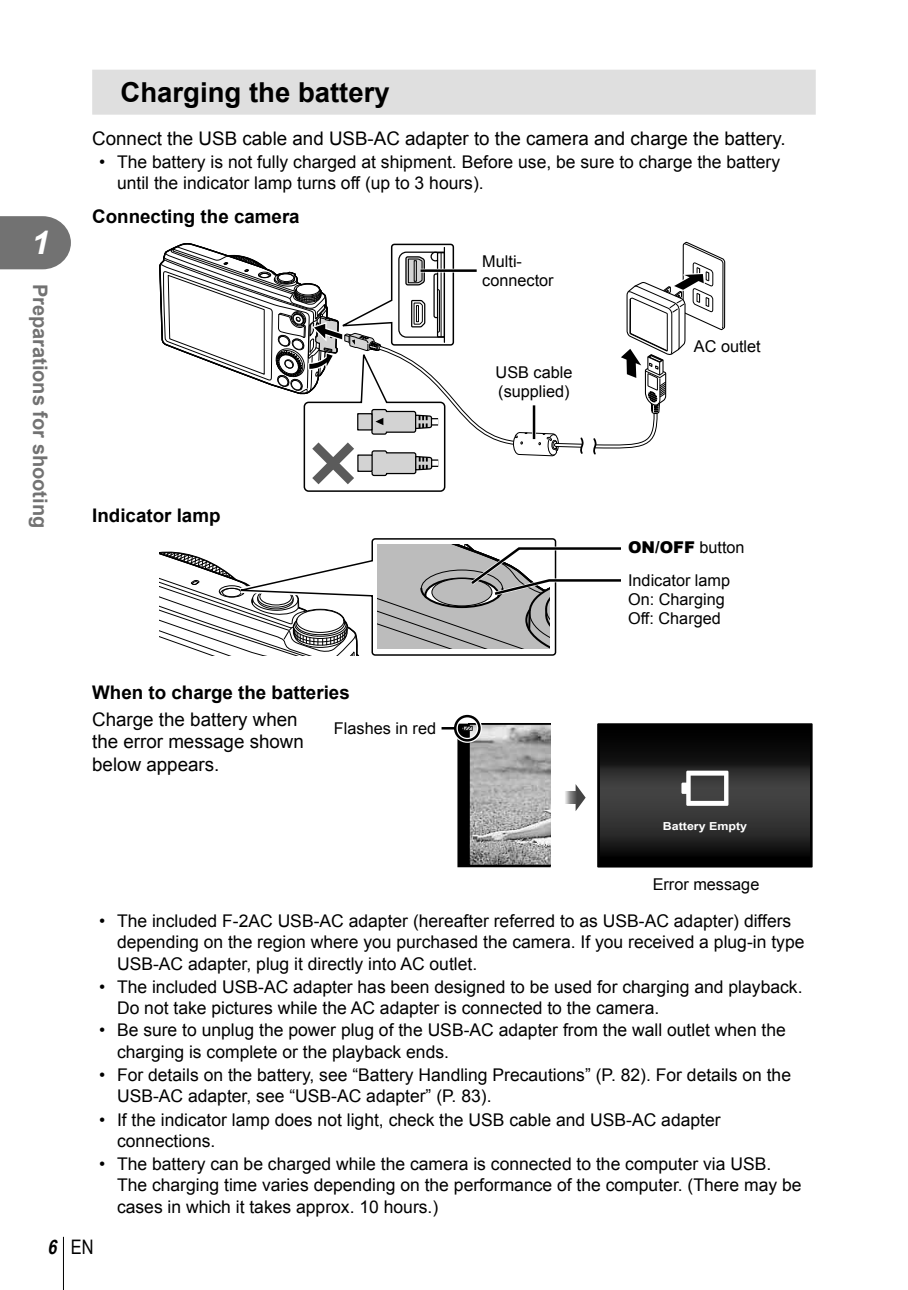
<style>
.page{position:relative;width:908px;height:1290px;background:#fff}
.page>*{position:absolute;margin:0;border:0;box-sizing:border-box;transform-origin:0 0}
.t1{font:italic 700 32.5px "Arial";color:#fff}
.t2{font:700 27.5px "Arial";color:#000}
.t3{font:700 20px "Arial";color:#727272}
.t4{font:20px "Arial Narrow";color:#000}
.t5{font:18.75px/22.5px "Arial";color:#000}
.t6{font:700 18.75px "Arial";color:#000}
.t7{font:17.5px/21.2px "Arial";color:#000}
.t8{font:16.25px/18.8px "Arial";color:#000}
.t9{font:900 16.25px "Arial";color:#000}
.t10{font:700 11px "Arial";color:#fff;scale:1.12 1}
.s1{font-weight:400}
.s2{font-weight:700;font-style:italic}
</style>
<div class="page">
<hr style="left:63px;top:1237px;width:1px;height:53px;background:#000">
<svg style="left:0;top:216px;width:71px;height:53px;background:#7e7e7e"></svg>
<div style="left:92px;top:70px;width:723px;height:45px;background:#dfdfdf"></div>
<svg style="left:159px;top:241px;width:653px;height:627px"></svg>
<h1 class="t1" style="left:32px;top:225px;width:20px">1</h1>
<p class="t3" style="left:51px;top:283px;width:246px;rotate:90deg">Preparations for shooting</p>
<h2 class="t2" style="left:120px;top:77px;width:270px">Charging the battery</h2>
<p class="t5" style="left:92px;top:128px;width:694px">Connect the USB cable and USB-AC adapter to the camera and charge the battery.</p>
<p class="t7" style="left:117px;top:151px;width:664px;text-indent:-18px">• The battery is not fully charged at shipment. Before use, be sure to charge the battery until the indicator lamp turns off (up to 3 hours).</p>
<p class="t6" style="left:92px;top:206px;width:209px">Connecting the camera</p>
<p class="t6" style="left:92px;top:505px;width:130px">Indicator lamp</p>
<p class="t8" style="left:482px;top:252px;width:73px">Multi&shy;connector</p>
<p class="t8" style="left:495px;top:363px;width:78px">USB cable (supplied)</p>
<p class="t6" style="left:92px;top:682px;width:259px">When to charge the batteries</p>
<p class="t5" style="left:92px;top:708px;width:213px">Charge the battery when the error message shown below appears.</p>
<p class="t8" style="left:334px;top:719px;width:104px">Flashes in red</p>
<p class="t8" style="left:693px;top:337px;width:68px">AC outlet</p>
<p class="t9" style="left:627px;top:535px;width:118px">ON/OFF <span class="s1">button</span></p>
<p class="t8" style="left:627px;top:571px;width:104px">Indicator lamp<br>On: Charging<br>Off: Charged</p>
<p class="t10" style="left:662px;top:820px;width:77px">Battery Empty</p>
<p class="t8" style="left:652px;top:875px;width:108px">Error message</p>
<p class="t7" style="left:117px;top:910px;width:688px;text-indent:-18px">• The included F-2AC USB-AC adapter (hereafter referred to as USB-AC adapter) differs depending on the region where you purchased the camera. If you received a plug-in type<br>USB-AC adapter, plug it directly into AC outlet.</p>
<p class="t7" style="left:117px;top:976px;width:686px;text-indent:-18px">• The included USB-AC adapter has been designed to be used for charging and playback.<br>Do not take pictures while the AC adapter is connected to the camera.</p>
<p class="t7" style="left:117px;top:1019px;width:670px;text-indent:-18px">• Be sure to unplug the power plug of the USB-AC adapter from the wall outlet when the charging is complete or the playback ends.</p>
<p class="t7" style="left:117px;top:1064px;width:675px;text-indent:-18px">• For details on the battery, see “Battery Handling Precautions” (P. 82). For details on the<br>USB-AC adapter, see “USB-AC adapter” (P. 83).</p>
<p class="t7" style="left:117px;top:1109px;width:605px;text-indent:-18px">• If the indicator lamp does not light, check the USB cable and USB-AC adapter connections.</p>
<p class="t7" style="left:117px;top:1153px;width:685px;text-indent:-18px">• The battery can be charged while the camera is connected to the computer via USB.<br>The charging time varies depending on the performance of the computer. (There may be cases in which it takes approx. 10 hours.)</p>
<p class="t4" style="left:48px;top:1235px;width:48px"><span class="s2">6</span> EN</p>
</div>
